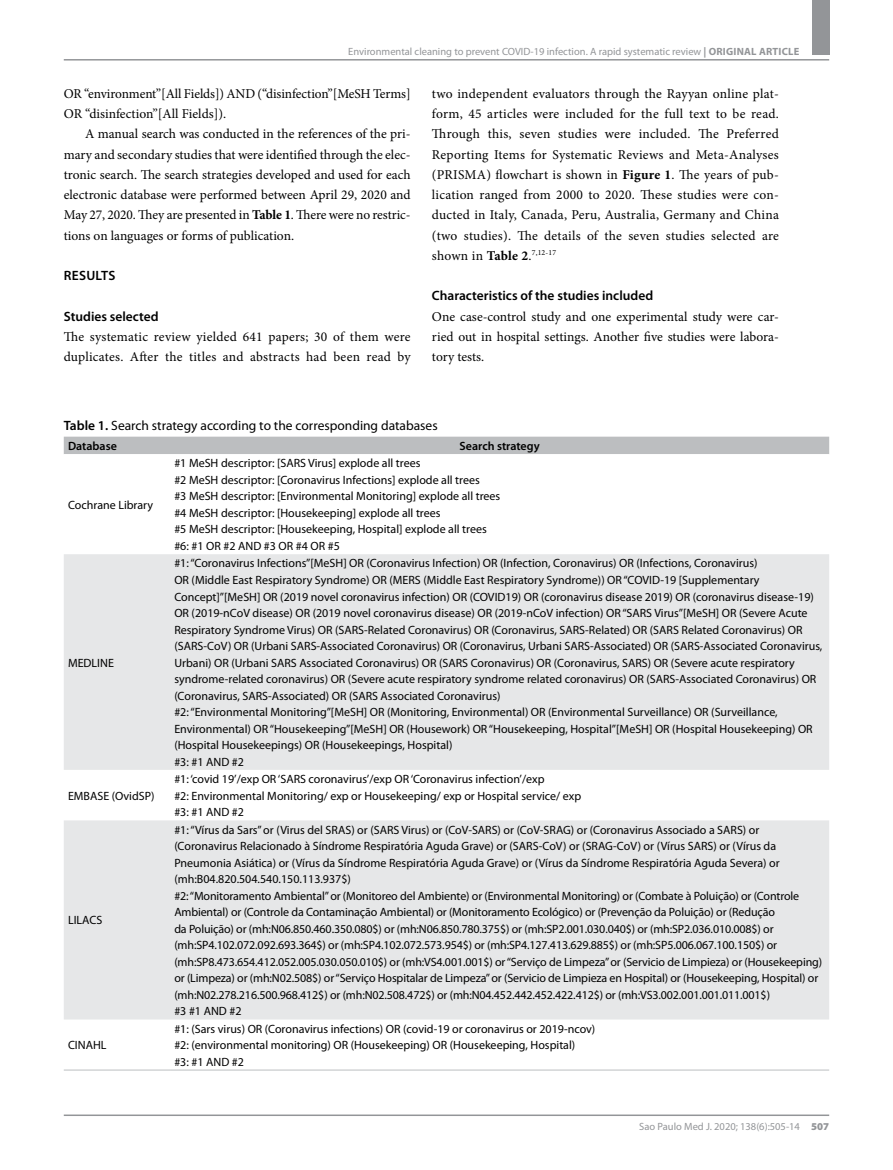
<style>
.page{position:relative;width:893px;height:1170px;background:#fff}
.page>*{position:absolute;margin:0;border:0;box-sizing:border-box;transform-origin:0 0}
.t1{font:13.5px/20.2px "Minion Pro";letter-spacing:.005em;color:#000;text-align:justify}
.t2{font:13.5px "Myriad Pro";color:#000}
.t3{font:600 13.5px "Myriad Pro";color:#000}
.t4{font:600 13.5px "Myriad Pro";letter-spacing:.02em;color:#000}
.t5{font:12px/16.5px "Myriad Pro";color:#000}
.t6{font:600 12px "Myriad Pro";color:#000}
.t7{font:10.5px "Myriad Pro";color:#939598}
.s1{font-style:inherit}
.s2{font-weight:700}
.s3{font-weight:600}
.s4{font-weight:900}
</style>
<div class="page">
<div style="left:812px;top:0;width:17px;height:55px;background:#939598"></div>
<hr style="left:64px;top:59px;width:765px;height:2px;background:#939598">
<hr style="left:64px;top:1114px;width:765px;height:1px;background:#939598">
<div style="left:64px;top:436px;width:765px;height:18px;background:#bcbec0"></div>
<svg style="left:64px;top:554px;width:765px;height:465px;background:#e8e9ea"></svg>
<hr style="left:64px;top:1069px;width:106px;height:1px;background:#bcbec0">
<hr style="left:170px;top:1069px;width:659px;height:1px;background:#bcbec0">
<p class="t7" style="left:348px;top:45px;width:453px"><span class="s1">E</span>nvironmental cleaning to prevent <span class="s1">COVID-19</span> infection<span class="s1">. A</span> rapid systematic review <span class="s2">| ORIGINAL ARTICLE</span></p>
<p class="t1" style="left:64px;top:83px;width:348px">OR “environment”[All Fields]) AND (“disinfection”[MeSH Terms]<br>OR “disinfection”[All Fields]).</p>
<p class="t1" style="left:64px;top:124px;width:348px;text-indent:21px">A manual search was conducted in the references of the pri&shy;mary and secondary studies that were identified through the elec&shy;tronic search. The search strategies developed and used for each electronic database were performed between April 29, 2020 and May 27, 2020. They are presented in <span class="s2">Table 1</span>. There were no restric&shy;tions on languages or forms of publication.</p>
<p class="t4" style="left:64px;top:267px;width:53px">RESULTS</p>
<p class="t3" style="left:64px;top:307px;width:96px">Studies selected</p>
<p class="t1" style="left:64px;top:326px;width:348px">The systematic review yielded 641 papers; 30 of them were duplicates. After the titles and abstracts had been read by</p>
<p class="t1" style="left:432px;top:83px;width:348px">two independent evaluators through the Rayyan online plat&shy;form, 45 articles were included for the full text to be read.<br>Through this, seven studies were included. The Preferred Reporting Items for Systematic Reviews and Meta-Analyses (PRISMA) flowchart is shown in <span class="s2">Figure 1</span>. The years of pub&shy;lication ranged from 2000 to 2020. These studies were con&shy;ducted in Italy, Canada, Peru, Australia, Germany and China (two studies). The details of the seven studies selected are shown in <span class="s2">Table 2</span>.<sup>7,12-17</sup></p>
<p class="t3" style="left:432px;top:287px;width:223px">Characteristics of the studies included</p>
<p class="t1" style="left:432px;top:306px;width:348px">One case-control study and one experimental study were car&shy;ried out in hospital settings. Another five studies were labora&shy;tory tests.</p>
<p class="t2" style="left:64px;top:417px;width:375px"><span class="s3">Table 1.</span> Search strategy according to the corresponding databases</p>
<p class="t6" style="left:68px;top:438px;width:50px">Database</p>
<p class="t6" style="left:460px;top:438px;width:82px">Search strategy</p>
<p class="t5" style="left:68px;top:496px;width:87px">Cochrane Library</p>
<p class="t5" style="left:68px;top:654px;width:47px">MEDLINE</p>
<p class="t5" style="left:68px;top:787px;width:88px">EMBASE (OvidSP)</p>
<p class="t5" style="left:68px;top:911px;width:36px">LILACS</p>
<p class="t5" style="left:68px;top:1036px;width:40px">CINAHL</p>
<p class="t5" style="left:174px;top:455px;width:327px">#1 MeSH descriptor: [SARS Virus] explode all trees<br>#2 MeSH descriptor: [Coronavirus Infections] explode all trees<br>#3 MeSH descriptor: [Environmental Monitoring] explode all trees #4 MeSH descriptor: [Housekeeping] explode all trees<br>#5 MeSH descriptor: [Housekeeping, Hospital] explode all trees #6: #1 OR #2 AND #3 OR #4 OR #5</p>
<p class="t5" style="left:174px;top:555px;width:650px">#1: “Coronavirus Infections”[MeSH] OR (Coronavirus Infection) OR (Infection, Coronavirus) OR (Infections, Coronavirus)<br>OR (Middle East Respiratory Syndrome) OR (MERS (Middle East Respiratory Syndrome)) OR “COVID-19 [Supplementary Concept]”[MeSH] OR (2019 novel coronavirus infection) OR (COVID19) OR (coronavirus disease 2019) OR (coronavirus disease-19)<br>OR (2019‑nCoV disease) OR (2019 novel coronavirus disease) OR (2019-nCoV infection) OR “SARS Virus”[MeSH] OR (Severe Acute Respiratory Syndrome Virus) OR (SARS-Related Coronavirus) OR (Coronavirus, SARS-Related) OR (SARS Related Coronavirus) OR (SARS-CoV) OR (Urbani SARS-Associated Coronavirus) OR (Coronavirus, Urbani SARS-Associated) OR (SARS-Associated Coronavirus, Urbani) OR (Urbani SARS Associated Coronavirus) OR (SARS Coronavirus) OR (Coronavirus, SARS) OR (Severe acute respiratory syndrome-related coronavirus) OR (Severe acute respiratory syndrome related coronavirus) OR (SARS-Associated Coronavirus) OR (Coronavirus, SARS-Associated) OR (SARS Associated Coronavirus)<br>#2: “Environmental Monitoring”[MeSH] OR (Monitoring, Environmental) OR (Environmental Surveillance) OR (Surveillance, Environmental) OR “Housekeeping”[MeSH] OR (Housework) OR “Housekeeping, Hospital”[MeSH] OR (Hospital Housekeeping) OR (Hospital Housekeepings) OR (Housekeepings, Hospital)<br>#3: #1 AND #2</p>
<p class="t5" style="left:174px;top:770px;width:408px">#1: ‘covid 19’/exp OR ‘SARS coronavirus’/exp OR ‘Coronavirus infection’/exp<br>#2: Environmental Monitoring/ exp or Housekeeping/ exp or Hospital service/ exp #3: #1 AND #2</p>
<p class="t5" style="left:174px;top:821px;width:649px">#1: “Vírus da Sars” or (Virus del SRAS) or (SARS Virus) or (CoV-SARS) or (CoV-SRAG) or (Coronavirus Associado a SARS) or (Coronavirus Relacionado à Síndrome Respiratória Aguda Grave) or (SARS-CoV) or (SRAG-CoV) or (Vírus SARS) or (Vírus da Pneumonia Asiática) or (Vírus da Síndrome Respiratória Aguda Grave) or (Vírus da Síndrome Respiratória Aguda Severa) or (mh:B04.820.504.540.150.113.937$)<br>#2: “Monitoramento Ambiental” or (Monitoreo del Ambiente) or (Environmental Monitoring) or (Combate à Poluição) or (Controle Ambiental) or (Controle da Contaminação Ambiental) or (Monitoramento Ecológico) or (Prevenção da Poluição) or (Redução<br>da Poluição) or (mh:N06.850.460.350.080$) or (mh:N06.850.780.375$) or (mh:SP2.001.030.040$) or (mh:SP2.036.010.008$) or (mh:SP4.102.072.092.693.364$) or (mh:SP4.102.072.573.954$) or (mh:SP4.127.413.629.885$) or (mh:SP5.006.067.100.150$) or (mh:SP8.473.654.412.052.005.030.050.010$) or (mh:VS4.001.001$) or “Serviço de Limpeza” or (Servicio de Limpieza) or (Housekeeping) or (Limpeza) or (mh:N02.508$) or “Serviço Hospitalar de Limpeza” or (Servicio de Limpieza en Hospital) or (Housekeeping, Hospital) or (mh:N02.278.216.500.968.412$) or (mh:N02.508.472$) or (mh:N04.452.442.452.422.412$) or (mh:VS3.002.001.001.011.001$)<br>#3 #1 AND #2</p>
<p class="t5" style="left:174px;top:1020px;width:423px">#1: (Sars virus) OR (Coronavirus infections) OR (covid-19 or coronavirus or 2019-ncov) #2: (environmental monitoring) OR (Housekeeping) OR (Housekeeping, Hospital)<br>#3: #1 AND #2</p>
<p class="t7" style="left:639px;top:1119px;width:191px">Sao Paulo Med J. 2020; 138(6):505-14 <span class="s4">507</span></p>
</div>
